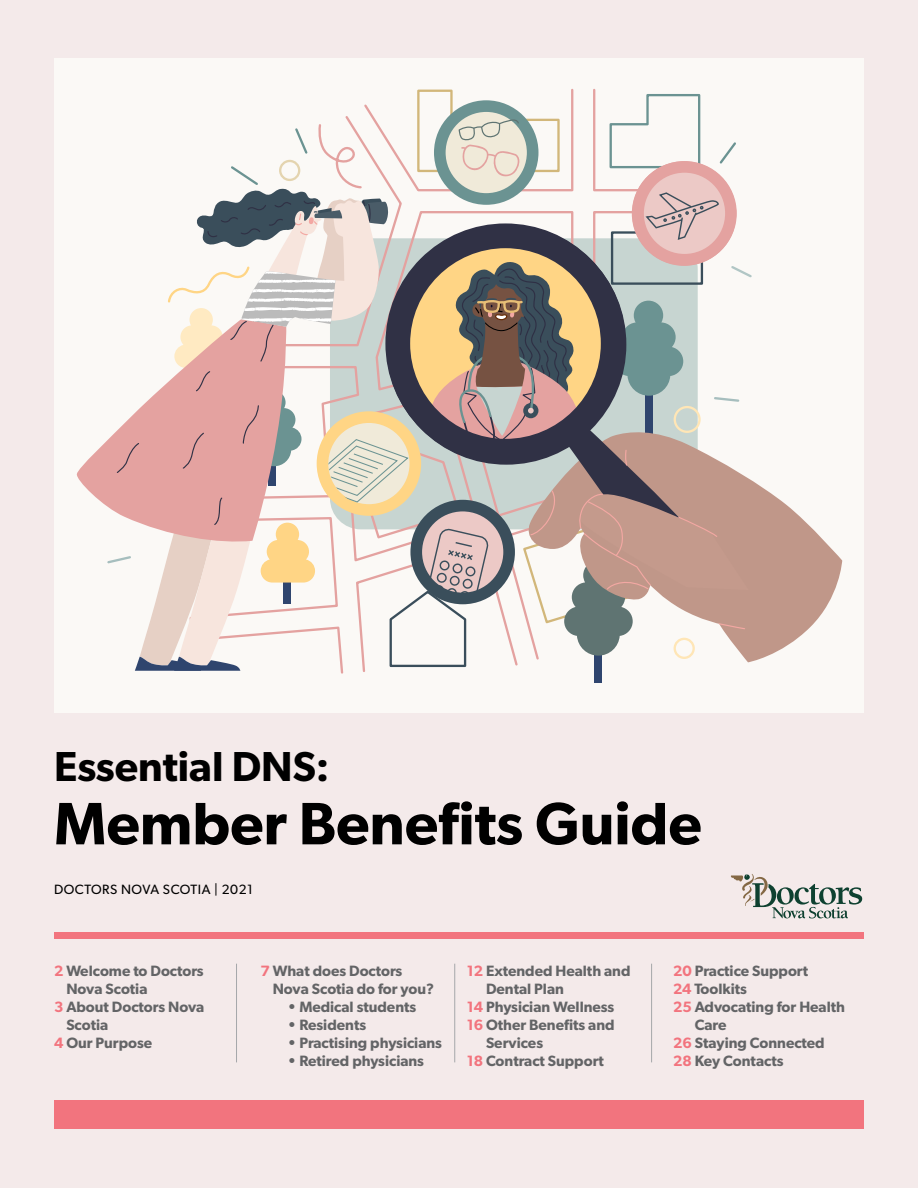
<style>
.page{position:relative;width:918px;height:1188px;background:#f4eaea}
.page>*{position:absolute;margin:0;border:0;box-sizing:border-box;transform-origin:0 0}
.t1{font:600 60px "Gibson";color:#000}
.t2{font:600 42px "Gibson";color:#000}
.t3{font:600 15px/18px "Gibson";color:#636466}
.t4{font:13.5px "Gibson";letter-spacing:.04em;color:#000}
.s1{color:#f2747e}
</style>
<div class="page">
<div style="left:54px;top:1100px;width:810px;height:29px;background:#f2747e"></div>
<div style="left:54px;top:933px;width:810px;height:6px;background:#f2747e"></div>
<div style="left:54px;top:58px;width:810px;height:655px;background:#fbf9f6"></div>
<div style="left:595px;top:638px;width:7px;height:45px;background:#2f456e"></div>
<svg style="left:76px;top:442px;width:30px;height:64px;fill:#e4a2a0"></svg>
<svg style="left:754px;top:482px;width:88px;height:179px;fill:#c09789"></svg>
<svg style="left:106px;top:89px;width:648px;height:585px"></svg>
<hr style="left:236px;top:964px;width:1px;height:98px;background:#a5a7aa">
<hr style="left:454px;top:964px;width:1px;height:98px;background:#a5a7aa">
<hr style="left:651px;top:964px;width:1px;height:98px;background:#a5a7aa">
<svg style="left:731px;top:874px;width:131px;height:44px"></svg>
<p class="t2" style="left:54px;top:742px;width:277px">Essential DNS:</p>
<p class="t1" style="left:54px;top:788px;width:649px">Member Benefits Guide</p>
<p class="t4" style="left:54px;top:881px;width:201px">DOCTORS NOVA SCOTIA | 2021</p>
<p class="t3" style="left:66px;top:961px;width:139px;text-indent:-12px"><span class="s1">2</span> Welcome to Doctors<br>Nova Scotia</p>
<p class="t3" style="left:66px;top:997px;width:139px;text-indent:-12px"><span class="s1">3</span> About Doctors Nova<br>Scotia</p>
<p class="t3" style="left:54px;top:1033px;width:100px"><span class="s1">4</span> Our Purpose</p>
<p class="t3" style="left:273px;top:961px;width:163px;text-indent:-12px"><span class="s1">7</span> What does Doctors<br>Nova Scotia do for you?</p>
<p class="t3" style="left:287px;top:997px;width:130px">• Medical students</p>
<p class="t3" style="left:287px;top:1015px;width:80px">• Residents</p>
<p class="t3" style="left:287px;top:1033px;width:156px">• Practising physicians</p>
<p class="t3" style="left:287px;top:1051px;width:138px">• Retired physicians</p>
<p class="t3" style="left:486px;top:961px;width:146px;text-indent:-19px"><span class="s1">12</span> Extended Health and<br>Dental Plan</p>
<p class="t3" style="left:467px;top:997px;width:149px"><span class="s1">14</span> Physician Wellness</p>
<p class="t3" style="left:486px;top:1015px;width:130px;text-indent:-19px"><span class="s1">16</span> Other Benefits and<br>Services</p>
<p class="t3" style="left:467px;top:1051px;width:139px"><span class="s1">18</span> Contract Support</p>
<p class="t3" style="left:673px;top:961px;width:137px"><span class="s1">20</span> Practice Support</p>
<p class="t3" style="left:673px;top:979px;width:75px"><span class="s1">24</span> Toolkits</p>
<p class="t3" style="left:695px;top:997px;width:152px;text-indent:-22px"><span class="s1">25</span> Advocating for Health<br>Care</p>
<p class="t3" style="left:673px;top:1033px;width:153px"><span class="s1">26</span> Staying Connected</p>
<p class="t3" style="left:673px;top:1051px;width:112px"><span class="s1">28</span> Key Contacts</p>
</div>
